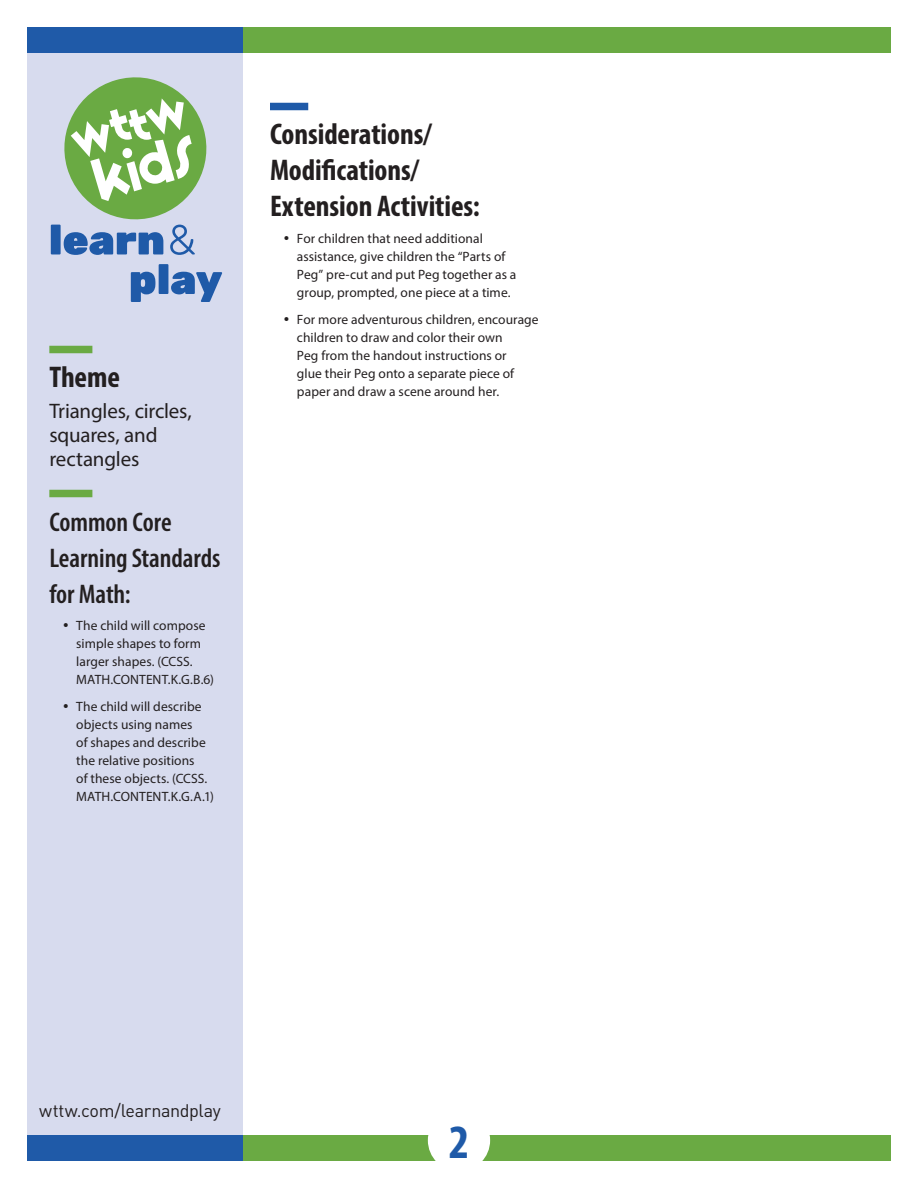
<style>
.page{position:relative;width:918px;height:1188px;background:#fff}
.page>*{position:absolute;margin:0;border:0;box-sizing:border-box;transform-origin:0 0}
.t1{font:700 condensed 48px "Myriad Pro";color:#1f5aa8}
.t2{font:700 condensed 30px/36px "Myriad Pro";color:#231f20}
.t3{font:600 condensed 27px/36px "Myriad Pro";letter-spacing:-.005em;color:#231f20}
.t4{font:21px/24px "Myriad Pro";letter-spacing:-.01em;color:#231f20}
.t5{font:18px "DIN";letter-spacing:-.02em;color:#231f20}
.t6{font:13.5px/18px "Myriad Pro";letter-spacing:.005em;color:#231f20}
</style>
<div class="page">
<div style="left:27px;top:52px;width:216px;height:1096px;background:#d7dbee"></div>
<div style="left:27px;top:27px;width:216px;height:25px;background:#1f5aa8"></div>
<div style="left:243px;top:27px;width:648px;height:25px;background:#6aaa43"></div>
<svg style="left:51px;top:77px;width:156px;height:178px"></svg>
<svg style="left:131px;top:264px;width:91px;height:38px"></svg>
<div style="left:27px;top:1136px;width:216px;height:25px;background:#1f5aa8"></div>
<div style="left:243px;top:1136px;width:648px;height:25px;background:#6aaa43"></div>
<div style="left:428px;top:1109px;width:62px;height:62px;background:#fff;border-radius:50%"></div>
<div style="left:270px;top:103px;width:38px;height:7px;background:#1f5aa8"></div>
<div style="left:49px;top:346px;width:43px;height:7px;background:#6aaa43"></div>
<div style="left:49px;top:490px;width:43px;height:7px;background:#6aaa43"></div>
<h2 class="t2" style="left:49px;top:358px;width:72px">Theme</h2>
<h3 class="t4" style="left:49px;top:398px;width:144px">Triangles, circles, squares, and rectangles</h3>
<h3 class="t3" style="left:49px;top:504px;width:173px">Common Core<br>Learning Standards for Math:</h3>
<p class="t6" style="left:76px;top:616px;width:139px">The child will compose simple shapes to form larger shapes. (CCSS.<br>MATH.CONTENT.K.G.B.6)</p>
<p class="t6" style="left:76px;top:697px;width:139px">The child will describe objects using names<br>of shapes and describe the relative positions<br>of these objects. (CCSS.<br>MATH.CONTENT.K.G.A.1)</p>
<h2 class="t2" style="left:270px;top:115px;width:211px">Considerations/<br>Modifications/<br>Extension Activities:</h2>
<p class="t6" style="left:297px;top:229px;width:221px">For children that need additional assistance, give children the “Parts of Peg” pre-cut and put Peg together as a group, prompted, one piece at a time.</p>
<p class="t6" style="left:297px;top:310px;width:243px">For more adventurous children, encourage children to draw and color their own<br>Peg from the handout instructions or<br>glue their Peg onto a separate piece of paper and draw a scene around her.</p>
<h3 class="t5" style="left:39px;top:1099px;width:183px">wttw.com/learnandplay</h3>
<h1 class="t1" style="left:449px;top:1112px;width:22px">2</h1>
</div>
